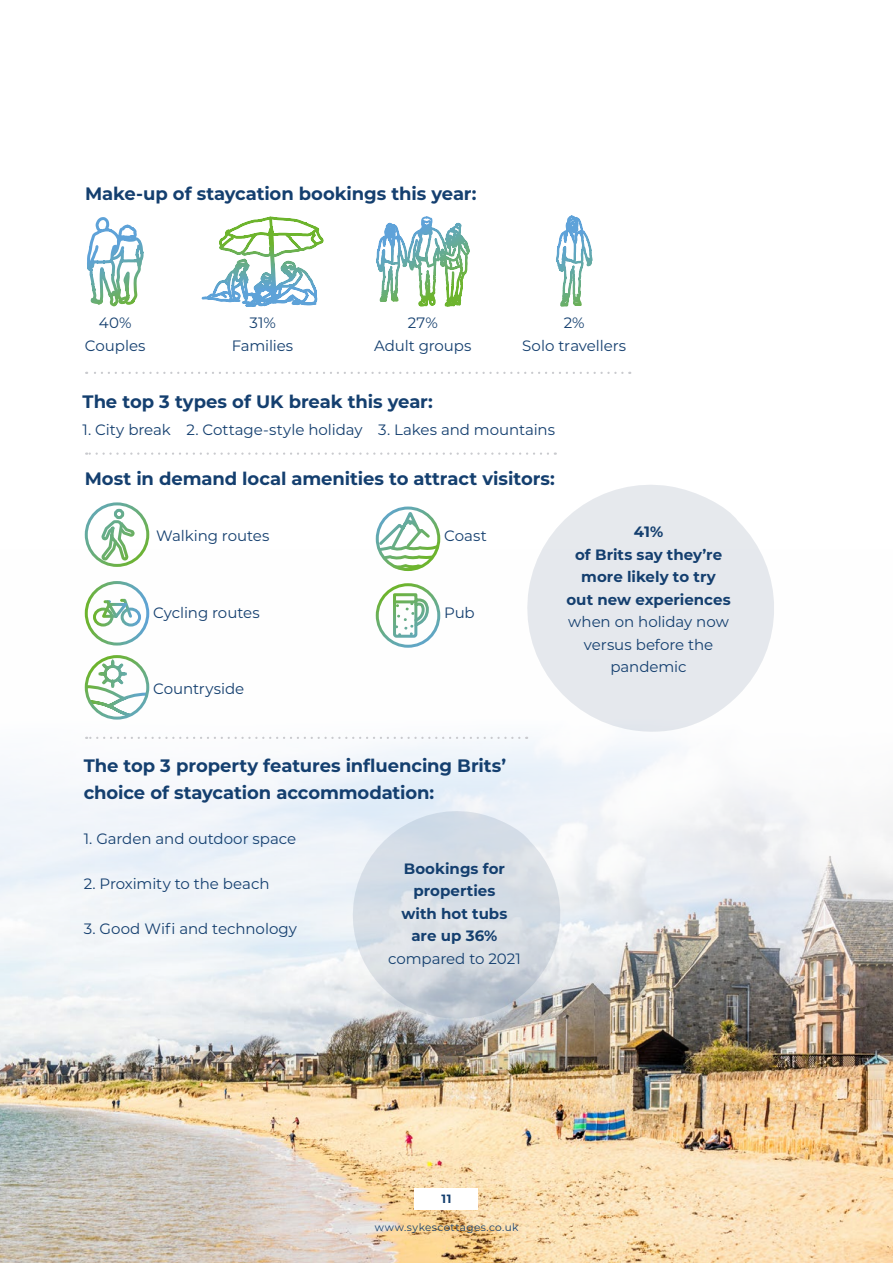
<style>
.page{position:relative;width:893px;height:1263px;background:#fff}
.page>*{position:absolute;margin:0;border:0;box-sizing:border-box;transform-origin:0 0}
.t1{font:700 18px/27px "Montserrat";letter-spacing:-.005em;color:#143f6f}
.t2{font:15px/22.5px "Montserrat";letter-spacing:-.005em;color:#143f6f;text-align:center}
.t3{font:700 15px/22.5px "Montserrat";color:#143f6f;text-align:center}
.t4{font:700 12px "Montserrat";color:#143f6f}
.t5{font:10.5px "Montserrat";letter-spacing:.035em;color:#143f6f}
</style>
<div class="page">
<img style="left:0;top:549px;width:893px;height:714px">
<svg style="left:415px;top:1188px;width:63px;height:22px"></svg>
<svg style="left:518px;top:485px;width:268px;height:251px;fill:#e5e8ed"></svg>
<svg style="left:86px;top:737px;width:433px;height:2px"></svg>
<div style="left:85px;top:502px;width:64px;height:65px;border:3px solid #fff;border-radius:50%"></div>
<div style="left:114px;top:509px;width:10px;height:10px;border:3px solid #fff;border-radius:50%"></div>
<svg style="left:99px;top:519px;width:38px;height:44px"></svg>
<div style="left:85px;top:581px;width:64px;height:64px;border:3px solid #fff;border-radius:50%"></div>
<svg style="left:91px;top:597px;width:52px;height:31px"></svg>
<svg style="left:86px;top:658px;width:62px;height:60px"></svg>
<div style="left:85px;top:655px;width:64px;height:65px;border:3px solid #fff;border-radius:50%"></div>
<svg style="left:376px;top:510px;width:65px;height:61px"></svg>
<div style="left:376px;top:506px;width:64px;height:65px;border:3px solid #fff;border-radius:50%"></div>
<div style="left:376px;top:583px;width:64px;height:65px;border:3px solid #fff;border-radius:50%"></div>
<svg style="left:391px;top:592px;width:40px;height:47px"></svg>
<svg style="left:376px;top:216px;width:94px;height:91px"></svg>
<svg style="left:556px;top:215px;width:37px;height:92px"></svg>
<svg style="left:201px;top:216px;width:123px;height:91px"></svg>
<svg style="left:87px;top:217px;width:57px;height:90px"></svg>
<svg style="left:345px;top:803px;width:225px;height:220px;background:#d6dde4"></svg>
<svg style="left:86px;top:452px;width:462px;height:3px"></svg>
<svg style="left:86px;top:372px;width:536px;height:2px"></svg>
<p class="t1" style="left:85px;top:179px;width:393px">Make-up of staycation bookings this year:</p>
<p class="t2" style="left:85px;top:311px;width:62px">40%<br>Couples</p>
<p class="t2" style="left:232px;top:311px;width:63px">31%<br>Families</p>
<p class="t2" style="left:374px;top:311px;width:99px">27%<br>Adult groups</p>
<p class="t2" style="left:522px;top:311px;width:105px">2%<br>Solo travellers</p>
<p class="t1" style="left:83px;top:388px;width:352px">The top 3 types of UK break this year:</p>
<p class="t2" style="left:83px;top:418px;width:474px">1. City break 2. Cottage-style holiday 3. Lakes and mountains</p>
<p class="t1" style="left:85px;top:465px;width:472px">Most in demand local amenities to attract visitors:</p>
<p class="t2" style="left:156px;top:524px;width:115px">Walking routes</p>
<p class="t2" style="left:153px;top:601px;width:108px">Cycling routes</p>
<p class="t2" style="left:153px;top:677px;width:93px">Countryside</p>
<p class="t2" style="left:444px;top:524px;width:44px">Coast</p>
<p class="t2" style="left:444px;top:601px;width:32px">Pub</p>
<p class="t3" style="left:566px;top:520px;width:166px">41%<br>of Brits say they’re more likely to try out new experiences</p>
<p class="t2" style="left:568px;top:610px;width:162px">when on holiday now versus before the pandemic</p>
<p class="t1" style="left:84px;top:751px;width:424px">The top 3 property features influencing Brits’ choice of staycation accommodation:</p>
<p class="t2" style="left:84px;top:826px;width:214px">1. Garden and outdoor space</p>
<p class="t2" style="left:84px;top:871px;width:187px">2. Proximity to the beach</p>
<p class="t2" style="left:84px;top:916px;width:215px">3. Good Wifi and technology</p>
<p class="t3" style="left:401px;top:856px;width:108px">Bookings for properties with hot tubs are up 36%</p>
<p class="t2" style="left:388px;top:947px;width:134px">compared to 2021</p>
<p class="t4" style="left:442px;top:1190px;width:11px">11</p>
<p class="t5" style="left:375px;top:1220px;width:145px">www.sykescottages.co.uk</p>
</div>
